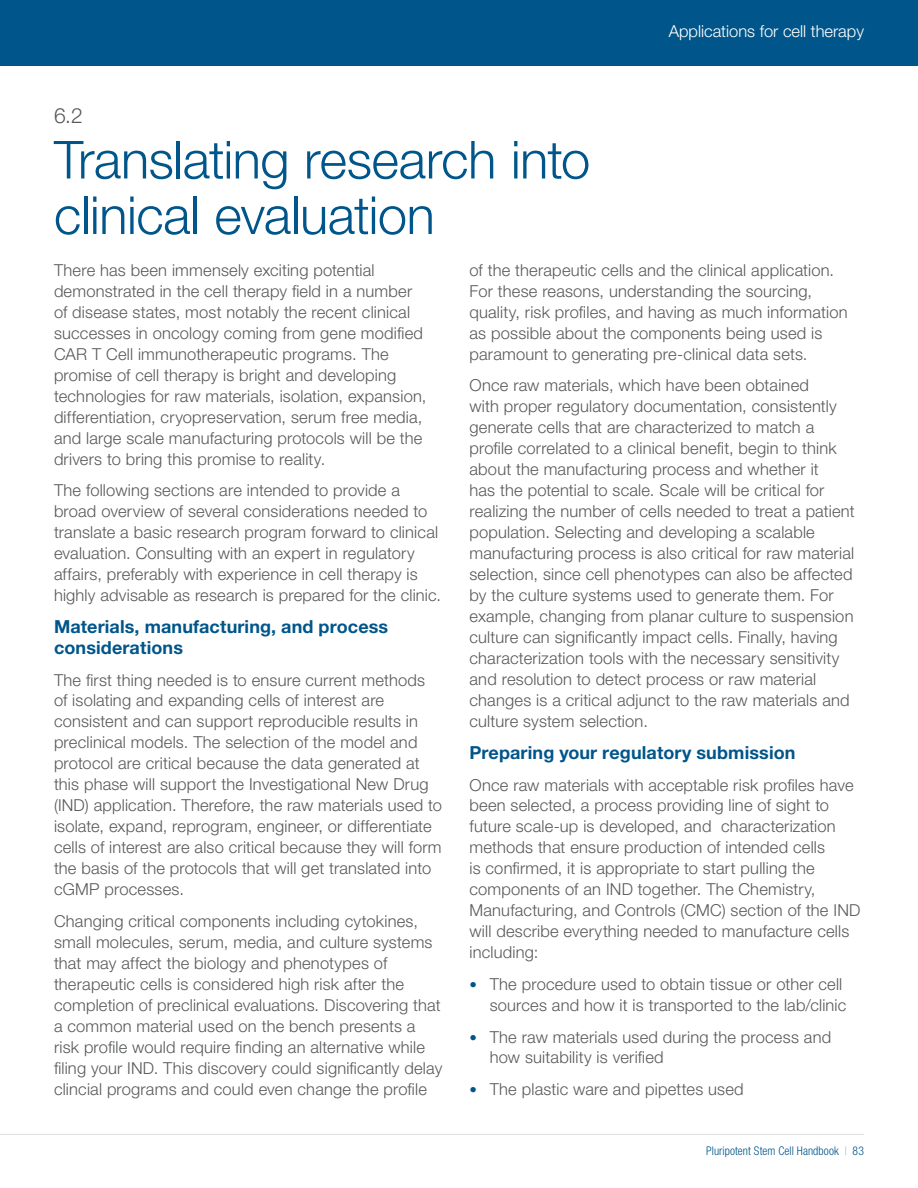
<style>
.page{position:relative;width:918px;height:1188px;background:#fff}
.page>*{position:absolute;margin:0;border:0;box-sizing:border-box;transform-origin:0 0}
.t1{font:300 52.5px/55.5px "Helvetica Neue LT Std";letter-spacing:-.01em;color:#00558a}
.t2{font:300 21px "Helvetica Neue LT Std";color:#58595b}
.t3{font:700 18px/21px "Helvetica Neue LT Std";letter-spacing:.005em;color:#00558a}
.t4{font:300 16.5px/21px "Helvetica Neue LT Std";letter-spacing:.01em;color:#58595b}
.t5{font:300 16.5px "Helvetica Neue LT Std";color:#fff}
.t6{font:300 condensed 12px "Helvetica Neue LT Std";letter-spacing:.01em;color:#00558a}
.s1{font-weight:400;font-size:15px;color:#00558a}
.s2{color:#adb6ce}
</style>
<div class="page">
<div style="left:0;top:0;width:918px;height:66px;background:#00558a"></div>
<hr style="left:0;top:1134px;width:864px;height:1px;background:#dcddde">
<p class="t5" style="left:669px;top:25px;width:197px">Applications for cell therapy</p>
<p class="t2" style="left:54px;top:108px;width:30px">6.2</p>
<h1 class="t1" style="left:54px;top:137px;width:538px">Translating research into clinical evaluation</h1>
<p class="t4" style="left:54px;top:261px;width:374px">There has been immensely exciting potential demonstrated in the cell therapy field in a number of disease states, most notably the recent clinical successes in oncology coming from gene modified CAR T Cell immunotherapeutic programs. The promise of cell therapy is bright and developing technologies for raw materials, isolation, expansion, differentiation, cryopreservation, serum free media, and large scale manufacturing protocols will be the drivers to bring this promise to reality.</p>
<p class="t4" style="left:54px;top:482px;width:389px">The following sections are intended to provide a broad overview of several considerations needed to translate a basic research program forward to clinical evaluation. Consulting with an expert in regulatory affairs, preferably with experience in cell therapy is highly advisable as research is prepared for the clinic.</p>
<p class="t3" style="left:54px;top:618px;width:336px">Materials, manufacturing, and process considerations</p>
<p class="t4" style="left:54px;top:671px;width:390px">The first thing needed is to ensure current methods of isolating and expanding cells of interest are consistent and can support reproducible results in preclinical models. The selection of the model and protocol are critical because the data generated at this phase will support the Investigational New Drug (IND) application. Therefore, the raw materials used to isolate, expand, reprogram, engineer, or differentiate cells of interest are also critical because they will form the basis of the protocols that will get translated into cGMP processes.</p>
<p class="t4" style="left:54px;top:912px;width:390px">Changing critical components including cytokines, small molecules, serum, media, and culture systems that may affect the biology and phenotypes of therapeutic cells is considered high risk after the completion of preclinical evaluations. Discovering that a common material used on the bench presents a risk profile would require finding an alternative while filing your IND. This discovery could significantly delay clincial programs and could even change the profile</p>
<p class="t4" style="left:469px;top:261px;width:380px">of the therapeutic cells and the clinical application.<br>For these reasons, understanding the sourcing, quality, risk profiles, and having as much information as possible about the components being used is paramount to generating pre-clinical data sets.</p>
<p class="t4" style="left:469px;top:377px;width:387px">Once raw materials, which have been obtained<br>with proper regulatory documentation, consistently generate cells that are characterized to match a profile correlated to a clinical benefit, begin to think about the manufacturing process and whether it<br>has the potential to scale. Scale will be critical for realizing the number of cells needed to treat a patient population. Selecting and developing a scalable manufacturing process is also critical for raw material selection, since cell phenotypes can also be affected by the culture systems used to generate them. For example, changing from planar culture to suspension culture can significantly impact cells. Finally, having characterization tools with the necessary sensitivity and resolution to detect process or raw material changes is a critical adjunct to the raw materials and culture system selection.</p>
<p class="t3" style="left:469px;top:744px;width:328px">Preparing your regulatory submission</p>
<p class="t4" style="left:469px;top:776px;width:392px">Once raw materials with acceptable risk profiles have been selected, a process providing line of sight to future scale-up is developed, and characterization methods that ensure production of intended cells<br>is confirmed, it is appropriate to start pulling the components of an IND together. The Chemistry, Manufacturing, and Controls (CMC) section of the IND will describe everything needed to manufacture cells including:</p>
<p class="t4" style="left:469px;top:975px;width:378px;text-align:right"><span class="s1">•</span> The procedure used to obtain tissue or other cell sources and how it is transported to the lab/clinic</p>
<p class="t4" style="left:490px;top:1028px;width:343px;text-indent:-20px"><span class="s1">•</span> The raw materials used during the process and how suitability is verified</p>
<p class="t4" style="left:469px;top:1080px;width:276px"><span class="s1">•</span> The plastic ware and pipettes used</p>
<p class="t6" style="left:706px;top:1144px;width:159px">Pluripotent Stem Cell Handbook <span class="s2">|</span> 83</p>
</div>
